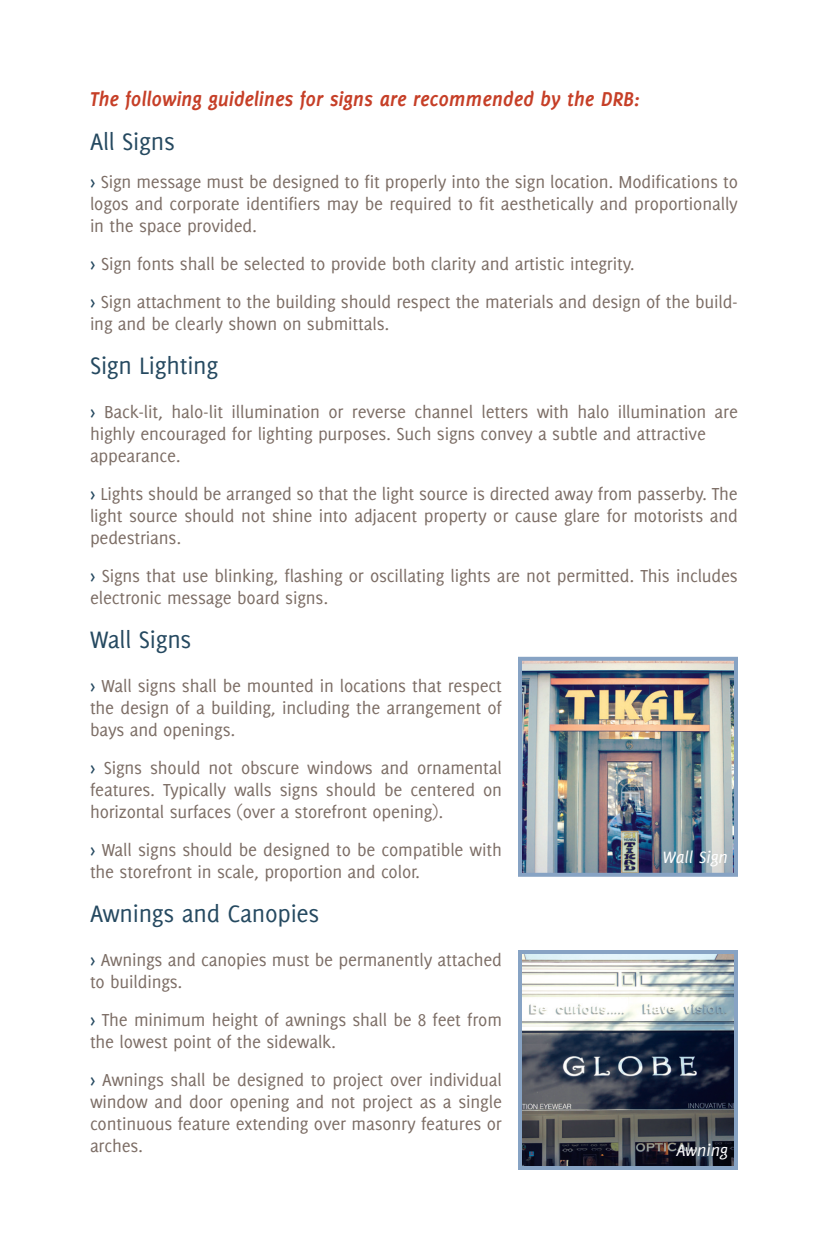
<style>
.page{position:relative;width:828px;height:1260px;background:#fff}
.page>*{position:absolute;margin:0;border:0;box-sizing:border-box;transform-origin:0 0}
.t1{font:26px "Delicious";letter-spacing:-.01em;color:#254960}
.t2{font:italic 700 22px "Delicious";letter-spacing:-.01em;color:#c63f27}
.t3{font:19px/22px "Delicious";letter-spacing:-.01em;color:#7c6d65}
.t4{font:italic 18px "Delicious";color:#fff}
.s1{font-family:"Meta";color:#254960}
</style>
<div class="page">
<img style="left:523px;top:662px;width:210px;height:210px">
<div style="left:518px;top:657px;width:220px;height:220px;border:4px solid #87a3c4"></div>
<img style="left:523px;top:955px;width:210px;height:210px">
<div style="left:518px;top:950px;width:220px;height:220px;border:4px solid #87a3c4"></div>
<p class="t2" style="left:90px;top:86px;width:551px">The following guidelines for signs are recommended by the DRB:</p>
<p class="t1" style="left:90px;top:126px;width:86px">All Signs</p>
<p class="t3" style="left:90px;top:170px;width:649px;text-align:justify"><span class="s1">›</span> Sign message must be designed to fit properly into the sign location. Modifications to logos and corporate identifiers may be required to fit aesthetically and proportionally in the space provided.</p>
<p class="t3" style="left:90px;top:252px;width:546px"><span class="s1">›</span> Sign fonts shall be selected to provide both clarity and artistic integrity.</p>
<p class="t3" style="left:90px;top:290px;width:650px"><span class="s1">›</span> Sign attachment to the building should respect the materials and design of the build&shy;ing and be clearly shown on submittals.</p>
<p class="t1" style="left:90px;top:350px;width:130px">Sign Lighting</p>
<p class="t3" style="left:90px;top:400px;width:650px"><span class="s1">›</span> Back-lit, halo-lit illumination or reverse channel letters with halo illumination are highly encouraged for lighting purposes. Such signs convey a subtle and attractive</p>
<p class="t3" style="left:90px;top:444px;width:92px">appearance.</p>
<p class="t3" style="left:90px;top:482px;width:649px;text-align:justify"><span class="s1">›</span> Lights should be arranged so that the light source is directed away from passerby. The light source should not shine into adjacent property or cause glare for motorists and pedestrians.</p>
<p class="t3" style="left:90px;top:564px;width:649px"><span class="s1">›</span> Signs that use blinking, flashing or oscillating lights are not permitted. This includes electronic message board signs.</p>
<p class="t1" style="left:90px;top:624px;width:103px">Wall Signs</p>
<p class="t3" style="left:90px;top:674px;width:413px;text-align:justify"><span class="s1">›</span> Wall signs shall be mounted in locations that respect the design of a building, including the arrangement of bays and openings.</p>
<p class="t3" style="left:90px;top:756px;width:414px;text-align:justify"><span class="s1">›</span> Signs should not obscure windows and ornamental features. Typically walls signs should be centered on horizontal surfaces (over a storefront opening).</p>
<p class="t3" style="left:90px;top:838px;width:413px"><span class="s1">›</span> Wall signs should be designed to be compatible with the storefront in scale, proportion and color.</p>
<p class="t1" style="left:90px;top:898px;width:231px">Awnings and Canopies</p>
<p class="t3" style="left:90px;top:948px;width:414px"><span class="s1">›</span> Awnings and canopies must be permanently attached to buildings.</p>
<p class="t3" style="left:90px;top:1008px;width:413px"><span class="s1">›</span> The minimum height of awnings shall be 8 feet from the lowest point of the sidewalk.</p>
<p class="t3" style="left:90px;top:1068px;width:413px;text-align:justify"><span class="s1">›</span> Awnings shall be designed to project over individual window and door opening and not project as a single continuous feature extending over masonry features or arches.</p>
<p class="t4" style="left:662px;top:847px;width:67px">Wall Sign</p>
<p class="t4" style="left:676px;top:1140px;width:53px">Awning</p>
</div>
